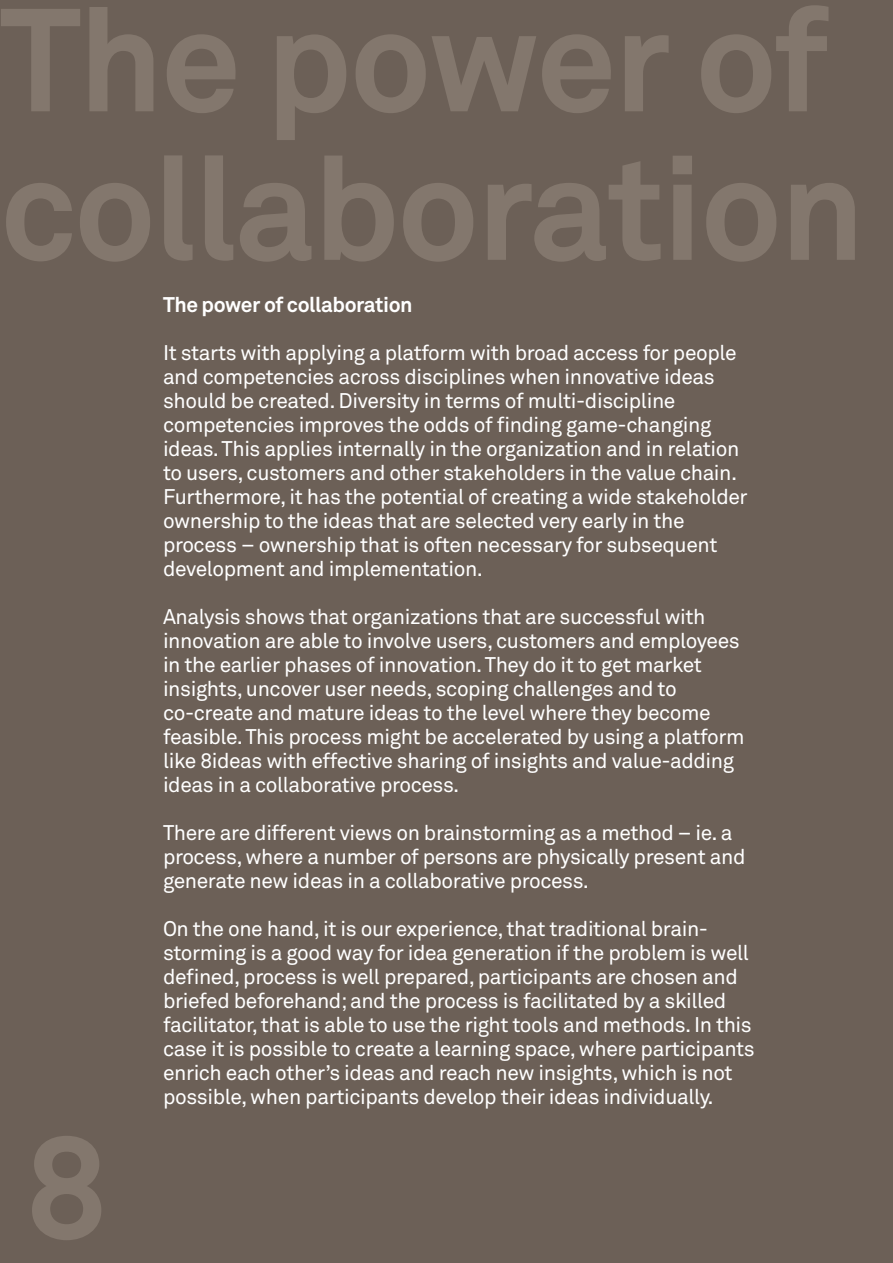
<style>
.page{position:relative;width:893px;height:1263px;background:#6c6057}
.page>*{position:absolute;margin:0;border:0;box-sizing:border-box;transform-origin:0 0}
.t1{font:700 144.45px/148.5px "Akkurat";letter-spacing:-.02em;color:#83776d}
.t2{font:21px/24px "Akkurat";letter-spacing:-.02em;color:#fff}
.t3{font:700 21px "Akkurat";letter-spacing:-.02em;color:#fff}
</style>
<div class="page">
<h1 class="t1" style="left:0;top:-13px;width:866px">The power of collaboration</h1>
<p class="t3" style="left:163px;top:291px;width:251px">The power of collaboration</p>
<p class="t2" style="left:163px;top:341px;width:586px">It starts with applying a platform with broad access for people and competencies across disciplines when innovative ideas should be created. Diversity in terms of multi-discipline competencies improves the odds of finding game-changing ideas. This applies internally in the organization and in relation to users, customers and other stakeholders in the value chain.<br>Furthermore, it has the potential of creating a wide stakeholder ownership to the ideas that are selected very early in the process – ownership that is often necessary for subsequent development and implementation.</p>
<p class="t2" style="left:163px;top:605px;width:583px">Analysis shows that organizations that are successful with innovation are able to involve users, customers and employees in the earlier phases of innovation. They do it to get market insights, uncover user needs, scoping challenges and to co-create and mature ideas to the level where they become feasible. This process might be accelerated by using a platform like 8ideas with effective sharing of insights and value-adding ideas in a collaborative process.</p>
<p class="t2" style="left:163px;top:821px;width:584px">There are different views on brainstorming as a method – ie. a process, where a number of persons are physically present and generate new ideas in a collaborative process.</p>
<p class="t2" style="left:163px;top:917px;width:593px">On the one hand, it is our experience, that traditional brain&shy;storming is a good way for idea generation if the problem is well defined, process is well prepared, participants are chosen and briefed beforehand; and the process is facilitated by a skilled facilitator, that is able to use the right tools and methods. In this case it is possible to create a learning space, where participants enrich each other’s ideas and reach new insights, which is not possible, when participants develop their ideas individually.</p>
<h1 class="t1" style="left:26px;top:1114px;width:84px">8</h1>
</div>
